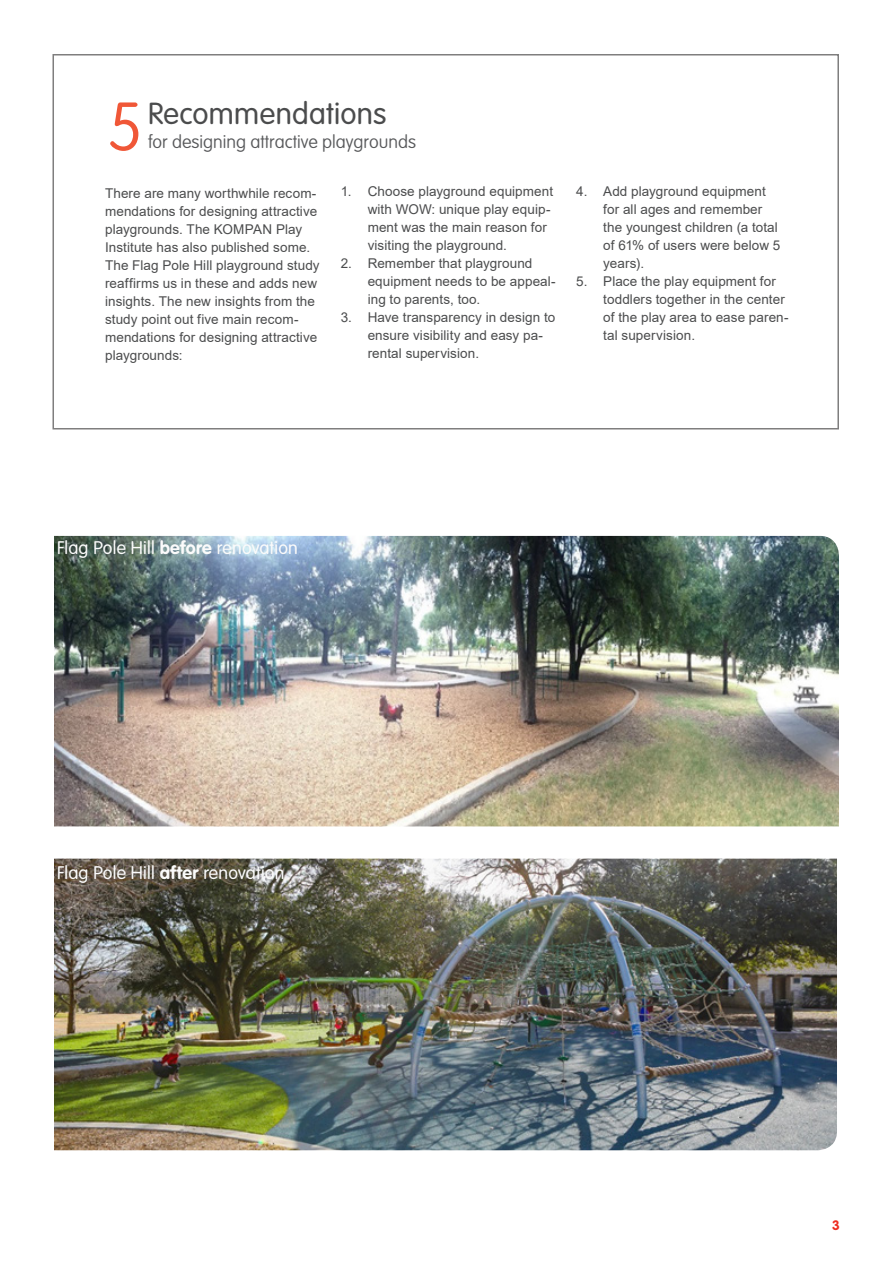
<style>
.page{position:relative;width:893px;height:1263px;background:#fff}
.page>*{position:absolute;margin:0;border:0;box-sizing:border-box;transform-origin:0 0}
.Box_header_red{font:100 67.5px "VAG Rounded Std";color:#f05737}
.Box_header{font:300 30px "VAG Rounded Std";letter-spacing:.01em;color:#4b4c4d}
.Picture_text_off_whi{font:300 18px "VAG Rounded Std";letter-spacing:.01em;color:#fbfbfb}
.Box_subheader{font:100 18px "VAG Rounded Std";color:#57585a}
.Text_1{font:13.5px/18px "Arial";letter-spacing:.005em;color:#4b4c4d}
.t1{font:700 13.5px "VAG Rounded Std";color:#ee2e22}
.s1{font-weight:700}
</style>
<div class="page">
<div style="left:52px;top:54px;width:787px;height:375px;border:2px solid #7f7e7e"></div>
<img style="left:54px;top:536px;width:785px;height:290px">
<img style="left:54px;top:859px;width:783px;height:291px">
<p class="Box_header_red" style="left:107px;top:88px;width:38px">5</p>
<p class="Box_header" style="left:148px;top:96px;width:240px">Recommendations</p>
<p class="Box_subheader" style="left:148px;top:131px;width:269px">for designing attractive playgrounds</p>
<p class="Text_1" style="left:105px;top:184px;width:216px">There are many worthwhile recom&shy;mendations for designing attractive playgrounds. The KOMPAN Play<br>Institute has also published some.<br>The Flag Pole Hill playground study reaffirms us in these and adds new insights. The new insights from the study point out five main recom&shy;mendations for designing attractive playgrounds:</p>
<p class="Text_1" style="left:368px;top:182px;width:187px;text-indent:-27px">1. Choose playground equipment with WOW: unique play equip&shy;ment was the main reason for visiting the playground.</p>
<p class="Text_1" style="left:368px;top:254px;width:190px;text-indent:-27px">2. Remember that playground equipment needs to be appeal&shy;ing to parents, too.</p>
<p class="Text_1" style="left:368px;top:308px;width:189px;text-indent:-27px">3. Have transparency in design to ensure visibility and easy pa&shy;rental supervision.</p>
<p class="Text_1" style="left:603px;top:182px;width:179px;text-indent:-27px">4. Add playground equipment for all ages and remember the youngest children (a total of 61% of users were below 5 years).</p>
<p class="Text_1" style="left:603px;top:272px;width:187px;text-indent:-27px">5. Place the play equipment for toddlers together in the center of the play area to ease paren&shy;tal supervision.</p>
<p class="Picture_text_off_whi" style="left:57px;top:537px;width:242px">Flag Pole Hill <span class="s1">before</span> renovation</p>
<p class="Picture_text_off_whi" style="left:57px;top:862px;width:229px">Flag Pole Hill <span class="s1">after</span> renovation</p>
<p class="t1" style="left:832px;top:1217px;width:9px">3</p>
</div>
